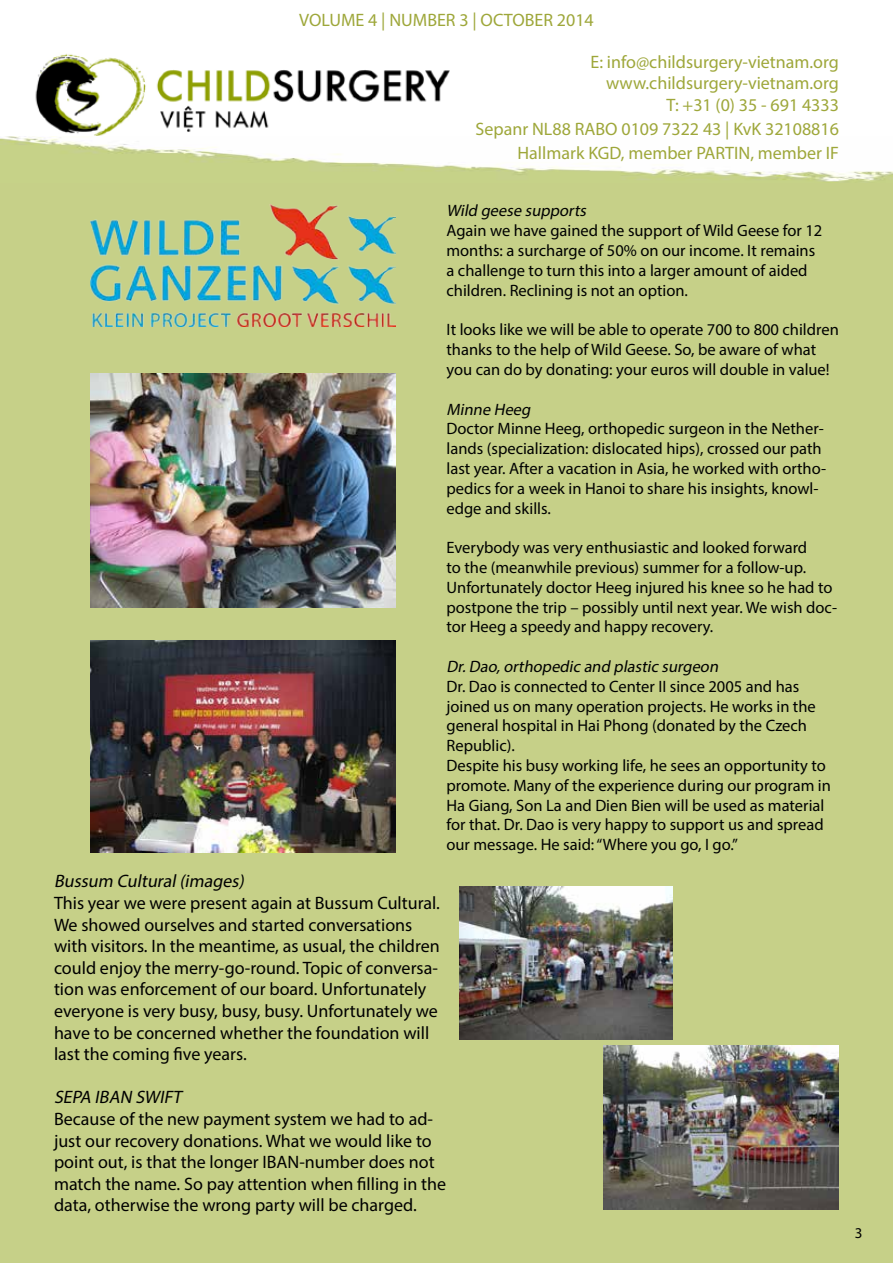
<style>
.page{position:relative;width:893px;height:1263px;background:#fff}
.page>*{position:absolute;margin:0;border:0;box-sizing:border-box;transform-origin:0 0}
.t1{font:18px/21.6px "Myriad Pro";color:#000}
.t2{font:18px/21.6px "Myriad Pro";color:#9ea73a;text-align:right}
.t3{font:italic 18px "Myriad Pro";color:#000}
.t4{font:16.5px/19.8px "Myriad Pro";color:#000101}
.t5{font:italic 16.5px "Myriad Pro";color:#000101}
.t6{font:15px "Myriad Pro";color:#000101}
</style>
<div class="page">
<div style="left:0;top:136px;width:893px;height:1127px;background:#c6d088"></div>
<img style="left:35px;top:53px;width:415px;height:83px">
<img style="left:0;top:136px;width:893px;height:46px">
<img style="left:90px;top:204px;width:305px;height:122px">
<img style="left:90px;top:374px;width:305px;height:233px">
<img style="left:90px;top:641px;width:305px;height:212px">
<img style="left:459px;top:887px;width:214px;height:152px">
<img style="left:604px;top:1045px;width:235px;height:164px">
<p class="t2" style="left:299px;top:9px;width:296px">VOLUME 4 | NUMBER 3 | OCTOBER 2014</p>
<p class="t2" style="left:590px;top:50px;width:250px">E: info@childsurgery-vietnam.org www.childsurgery-vietnam.org<br>T: +31 (0) 35 - 691 4333</p>
<p class="t2" style="left:475px;top:116px;width:365px;line-height:24px">Sepanr NL88 RABO 0109 7322 43 | KvK 32108816<br>Hallmark KGD, member PARTIN, member IF</p>
<p class="t5" style="left:446px;top:201px;width:145px">Wild geese supports</p>
<p class="t4" style="left:446px;top:221px;width:377px">Again we have gained the support of Wild Geese for 12 months: a surcharge of 50% on our income. It remains a challenge to turn this into a larger amount of aided children. Reclining is not an option.</p>
<p class="t4" style="left:446px;top:320px;width:394px">It looks like we will be able to operate 700 to 800 children thanks to the help of Wild Geese. So, be aware of what you can do by donating: your euros will double in value!</p>
<p class="t5" style="left:446px;top:399px;width:89px">Minne Heeg</p>
<p class="t4" style="left:446px;top:419px;width:381px">Doctor Minne Heeg, orthopedic surgeon in the Nether&shy;lands (specialization: dislocated hips), crossed our path last year. After a vacation in Asia, he worked with ortho&shy;pedics for a week in Hanoi to share his insights, knowl&shy;edge and skills.</p>
<p class="t4" style="left:446px;top:537px;width:392px">Everybody was very enthusiastic and looked forward<br>to the (meanwhile previous) summer for a follow-up.<br>Unfortunately doctor Heeg injured his knee so he had to postpone the trip – possibly until next year. We wish doc&shy;tor Heeg a speedy and happy recovery.</p>
<p class="t5" style="left:446px;top:656px;width:277px">Dr.Dao,orthopedic and plastic surgeon</p>
<p class="t4" style="left:446px;top:676px;width:386px">Dr. Dao is connected to Center II since 2005 and has joined us on many operation projects. He works in the general hospital in Hai Phong (donated by the Czech Republic).<br>Despite his busy working life, he sees an opportunity to promote. Many of the experience during our program in Ha Giang, Son La and Dien Bien will be used as material for that. Dr. Dao is very happy to support us and spread our message. He said: “Where you go, I go.”</p>
<p class="t3" style="left:54px;top:870px;width:195px">Bussum Cultural(images)</p>
<p class="t1" style="left:54px;top:892px;width:388px">This year we were present again at Bussum Cultural.<br>We showed ourselves and started conversations with visitors. In the meantime, as usual, the children could enjoy the merry-go-round. Topic of conversa&shy;tion was enforcement of our board. Unfortunately everyone is very busy, busy, busy. Unfortunately we have to be concerned whether the foundation will last the coming five years.</p>
<p class="t3" style="left:54px;top:1086px;width:133px">SEPA IBAN SWIFT</p>
<p class="t1" style="left:54px;top:1108px;width:394px">Because of the new payment system we had to ad&shy;just our recovery donations. What we would like to point out, is that the longer IBAN-number does not match the name. So pay attention when filling in the data, otherwise the wrong party will be charged.</p>
<p class="t6" style="left:855px;top:1224px;width:9px">3</p>
</div>
